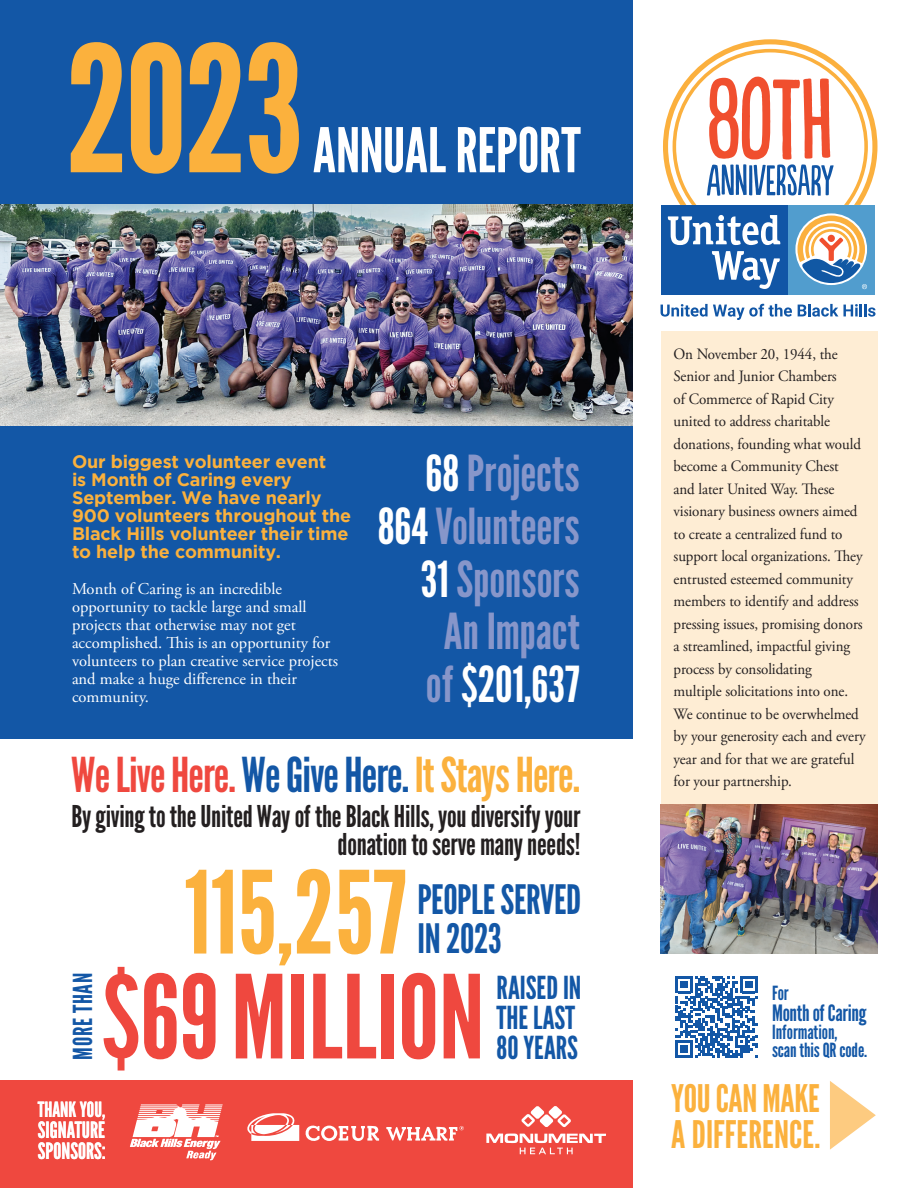
<style>
.page{position:relative;width:918px;height:1188px;background:#fff}
.page>*{position:absolute;margin:0;border:0;box-sizing:border-box;transform-origin:0 0}
.UW_AR_Title{font:175.2px "League Gothic";color:#fbb13d}
.UW_AR_Title-2{font:115.2px "League Gothic";color:#ef483f}
.UW_AR_Title-3{font:114px "League Gothic";color:#fbb13d}
.UW_AR_Title-4{font:61.5px "League Gothic";letter-spacing:-.005em;color:#fff}
.UW_AR_Title-5{font:49.5px/52.7px "League Gothic";color:#8796ca;text-align:center}
.UW_AR_Title-6{font:48px "League Gothic";letter-spacing:-.02em;color:#fbb13d}
.UW_AR_Title-7{font:40.5px "League Gothic";letter-spacing:-.01em;color:#1357a6}
.UW_AR_Copy{font:37.95px "League Gothic";letter-spacing:.005em;color:#fbb13d}
.UW_AR_Title-8{font:31.65px "League Gothic";color:#1357a6}
.UW_AR_Title-9{font:30px "League Gothic";letter-spacing:-.01em;color:#231f20}
.UW_AR_Title-10{font:26.1px "League Gothic";letter-spacing:.025em;color:#1357a6}
.UW_AR_Copy-2{font:22.5px "League Gothic";color:#fff}
.UW_AR_Title-11{font:22.5px "League Gothic";letter-spacing:-.01em;color:#1357a6}
.UW_AR_Copy-3{font:21px "League Gothic";color:#fff}
.UW_AR_Title-12{font:19.5px "League Gothic";letter-spacing:-.005em;color:#1357a6}
.Story_Subtitle{font:700 18px/18px "Gotham";letter-spacing:-.01em;color:#fbb13d}
.t1{font:16.5px/18px "Adobe Garamond Pro";color:#fff}
.t2{font:15.75px/22.5px "Adobe Garamond Pro";letter-spacing:-.005em;color:#231f20;scale:.95 1}
.s1{color:#fff}
.s2{color:#ef483f}
.s3{color:#1357a6}
.s4{font-size:91.2px}
</style>
<div class="page">
<div style="left:661px;top:331px;width:217px;height:617px;background:#feedd4"></div>
<div style="left:0;top:0;width:633px;height:739px;background:#1357a6"></div>
<div style="left:0;top:1080px;width:633px;height:108px;background:#ef483f"></div>
<svg style="left:130px;top:1104px;width:93px;height:57px"></svg>
<svg style="left:521px;top:1106px;width:50px;height:21px"></svg>
<svg style="left:486px;top:1133px;width:120px;height:21px"></svg>
<svg style="left:247px;top:1113px;width:52px;height:28px"></svg>
<svg style="left:305px;top:1125px;width:74px;height:16px"></svg>
<svg style="left:386px;top:1126px;width:78px;height:15px"></svg>
<div style="left:788px;top:205px;width:87px;height:90px;background:#519dce"></div>
<div style="left:661px;top:205px;width:127px;height:90px;background:#1156a6"></div>
<svg style="left:795px;top:213px;width:72px;height:72px"></svg>
<svg style="left:712px;top:251px;width:68px;height:38px"></svg>
<svg style="left:668px;top:215px;width:112px;height:30px"></svg>
<svg style="left:798px;top:216px;width:69px;height:73px"></svg>
<svg style="left:661px;top:304px;width:131px;height:16px"></svg>
<svg style="left:798px;top:304px;width:78px;height:13px"></svg>
<svg style="left:663px;top:39px;width:215px;height:166px"></svg>
<img style="left:0;top:204px;width:633px;height:221px">
<img style="left:661px;top:804px;width:217px;height:150px">
<svg style="left:830px;top:1081px;width:46px;height:69px"></svg>
<svg style="left:675px;top:976px;width:82px;height:82px"></svg>
<p class="UW_AR_Title" style="left:66px;top:5px;width:239px">2023</p>
<p class="UW_AR_Title-4" style="left:313px;top:114px;width:269px">ANNUAL REPORT</p>
<p class="Story_Subtitle" style="left:72px;top:452px;width:281px">Our biggest volunteer event<br>is Month of Caring every<br>September. We have nearly<br>900 volunteers throughout the<br>Black Hills volunteer their time to help the community.</p>
<p class="t1" style="left:72px;top:580px;width:268px">Month of Caring is an incredible opportunity to tackle large and small projects that otherwise may not get accomplished. This is an opportunity for volunteers to plan creative service projects and make a huge difference in their community.</p>
<p class="UW_AR_Title-5" style="left:425px;top:448px;width:156px"><span class="s1">68</span> Projects</p>
<p class="UW_AR_Title-5" style="left:378px;top:500px;width:204px"><span class="s1">864</span> Volunteers</p>
<p class="UW_AR_Title-5" style="left:421px;top:553px;width:161px"><span class="s1">31</span> Sponsors</p>
<p class="UW_AR_Title-5" style="left:426px;top:606px;width:155px">An Impact of<span class="s1">$201,637</span></p>
<p class="UW_AR_Title-6" style="left:71px;top:746px;width:511px"><span class="s2">We Live Here.</span> <span class="s3">We Give Here.</span>It Stays Here.</p>
<p class="UW_AR_Title-9" style="left:72px;top:798px;width:510px">By giving to the United Way of the Black Hills, you diversify your</p>
<p class="UW_AR_Title-9" style="left:338px;top:827px;width:244px">donation to serve many needs!</p>
<p class="UW_AR_Title-10" style="left:67px;top:1060px;width:88px;rotate:-90deg">MORE THAN</p>
<p class="UW_AR_Title-3" style="left:184px;top:845px;width:224px">115<span class="s4">,</span>257</p>
<p class="UW_AR_Title-7" style="left:417px;top:876px;width:165px">PEOPLE SERVED</p>
<p class="UW_AR_Title-7" style="left:417px;top:915px;width:86px">IN 2023</p>
<p class="UW_AR_Title-2" style="left:101px;top:949px;width:385px">$69 MILLION</p>
<p class="UW_AR_Title-8" style="left:497px;top:968px;width:86px">RAISED IN</p>
<p class="UW_AR_Title-8" style="left:497px;top:999px;width:80px">THE LAST</p>
<p class="UW_AR_Title-8" style="left:497px;top:1029px;width:83px">80 YEARS</p>
<p class="UW_AR_Copy-3" style="left:38px;top:1097px;width:69px">THANK YOU,</p>
<p class="UW_AR_Copy-2" style="left:38px;top:1116px;width:69px">SIGNATURE</p>
<p class="UW_AR_Copy-2" style="left:38px;top:1137px;width:69px">SPONSORS:</p>
<p class="t2" style="left:674px;top:343px;width:204px">On November 20, 1944, the<br>Senior and Junior Chambers<br>of Commerce of Rapid City united to address charitable donations, founding what would become a Community Chest<br>and later United Way. These visionary business owners aimed to create a centralized fund to support local organizations. They entrusted esteemed community members to identify and address pressing issues, promising donors a streamlined, impactful giving process by consolidating<br>multiple solicitations into one.<br>We continue to be overwhelmed by your generosity each and every year and for that we are grateful</p>
<p class="t2" style="left:674px;top:770px;width:126px">for your partnership.</p>
<p class="UW_AR_Title-12" style="left:772px;top:982px;width:18px">For</p>
<p class="UW_AR_Title-11" style="left:772px;top:1000px;width:96px">Month of Caring</p>
<p class="UW_AR_Title-12" style="left:772px;top:1021px;width:67px">Information,</p>
<p class="UW_AR_Title-12" style="left:772px;top:1039px;width:97px">scan this QR code.</p>
<p class="UW_AR_Copy" style="left:671px;top:1075px;width:150px">YOU CAN MAKE</p>
<p class="UW_AR_Copy" style="left:671px;top:1112px;width:151px">A DIFFERENCE.</p>
</div>
